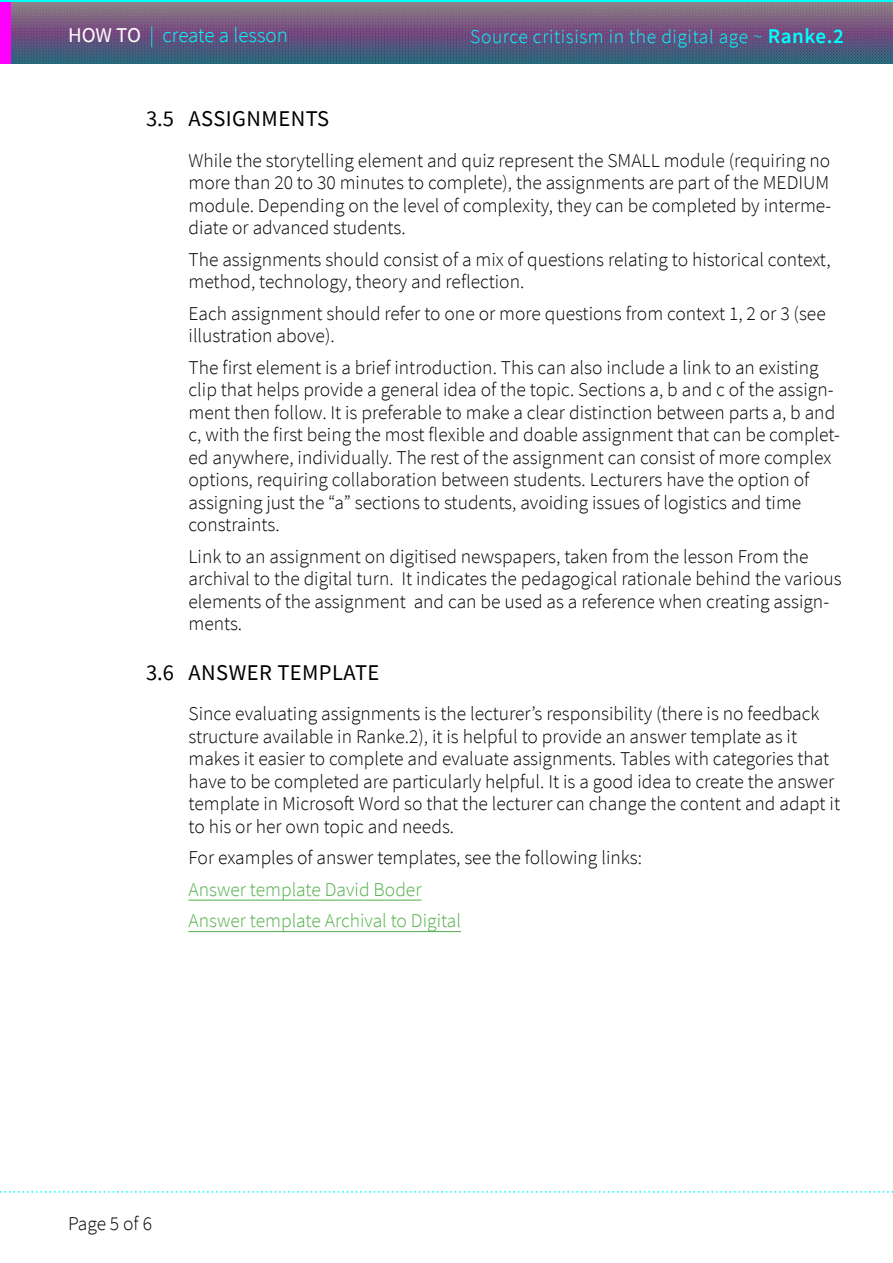
<style>
.page{position:relative;width:893px;height:1263px;background:#fff}
.page>*{position:absolute;margin:0;border:0;box-sizing:border-box;transform-origin:0 0}
.Hoofdkop{font:22.5px "Source Sans Pro";letter-spacing:.02em;color:#000}
.nrs_Hoofdkop{font:22.5px "Source Sans Pro";color:#000}
.t1{font:300 21px "Source Sans Pro";color:#0ff}
.Body_text{font:300 19.5px/22.5px "Source Sans Pro";color:#000}
.Body_text-2{font:300 19.5px "Source Sans Pro";color:#50af46}
.t2{font:300 19.5px "Source Sans Pro";letter-spacing:.03em;color:#0ff}
.s1{font-weight:400;color:#fff}
.s2{font-weight:600;font-size:21px}
</style>
<div class="page">
<img style="left:10px;top:2px;width:883px;height:61px">
<svg style="left:0;top:1191px;width:893px;height:2px"></svg>
<div style="left:0;top:0;width:10px;height:63px;background:#f0f"></div>
<hr style="left:0;top:0;width:893px;height:2px;background:#0ff">
<hr style="left:189px;top:900px;width:233px;height:1px;background:#50af46">
<hr style="left:189px;top:931px;width:272px;height:1px;background:#50af46">
<p class="t1" style="left:68px;top:22px;width:221px"><span class="s1">HOW TO</span> | create a lesson</p>
<p class="t2" style="left:470px;top:25px;width:375px">Source critisism in the digital age ~ <span class="s2">Ranke.2</span></p>
<p class="nrs_Hoofdkop" style="left:146px;top:104px;width:29px">3.5</p>
<p class="nrs_Hoofdkop" style="left:146px;top:658px;width:29px">3.6</p>
<p class="Hoofdkop" style="left:189px;top:104px;width:142px">ASSIGNMENTS</p>
<p class="Body_text" style="left:189px;top:149px;width:644px;text-align:justify">While the storytelling element and quiz represent the SMALL module (requiring no more than 20 to 30 minutes to complete), the assignments are part of the MEDIUM module. Depending on the level of complexity, they can be completed by interme&shy;diate or advanced students.</p>
<p class="Body_text" style="left:189px;top:248px;width:644px">The assignments should consist of a mix of questions relating to historical context, method, technology, theory and reflection.</p>
<p class="Body_text" style="left:189px;top:302px;width:639px">Each assignment should refer to one or more questions from context 1, 2 or 3 (see illustration above).</p>
<p class="Body_text" style="left:189px;top:356px;width:653px">The first element is a brief introduction. This can also include a link to an existing clip that helps provide a general idea of the topic. Sections a, b and c of the assign&shy;ment then follow. It is preferable to make a clear distinction between parts a, b and c, with the first being the most flexible and doable assignment that can be complet&shy;ed anywhere, individually. The rest of the assignment can consist of more complex options, requiring collaboration between students. Lecturers have the option of assigning just the “a” sections to students, avoiding issues of logistics and time constraints.</p>
<p class="Body_text" style="left:189px;top:545px;width:655px">Link to an assignment on digitised newspapers, taken from the lesson From the archival to the digital turn. It indicates the pedagogical rationale behind the various elements of the assignment and can be used as a reference when creating assign&shy;ments.</p>
<p class="Hoofdkop" style="left:189px;top:658px;width:192px">ANSWER TEMPLATE</p>
<p class="Body_text" style="left:189px;top:702px;width:653px">Since evaluating assignments is the lecturer’s responsibility (there is no feedback structure available in Ranke.2), it is helpful to provide an answer template as it makes it easier to complete and evaluate assignments. Tables with categories that have to be completed are particularly helpful. It is a good idea to create the answer template in Microsoft Word so that the lecturer can change the content and adapt it to his or her own topic and needs.</p>
<p class="Body_text" style="left:189px;top:846px;width:455px">For examples of answer templates, see the following links:</p>
<p class="Body_text-2" style="left:189px;top:877px;width:234px">Answer template David Boder</p>
<p class="Body_text-2" style="left:189px;top:909px;width:274px">Answer template Archival to Digital</p>
<p class="Body_text" style="left:68px;top:1212px;width:85px">Page 5 of 6</p>
</div>
